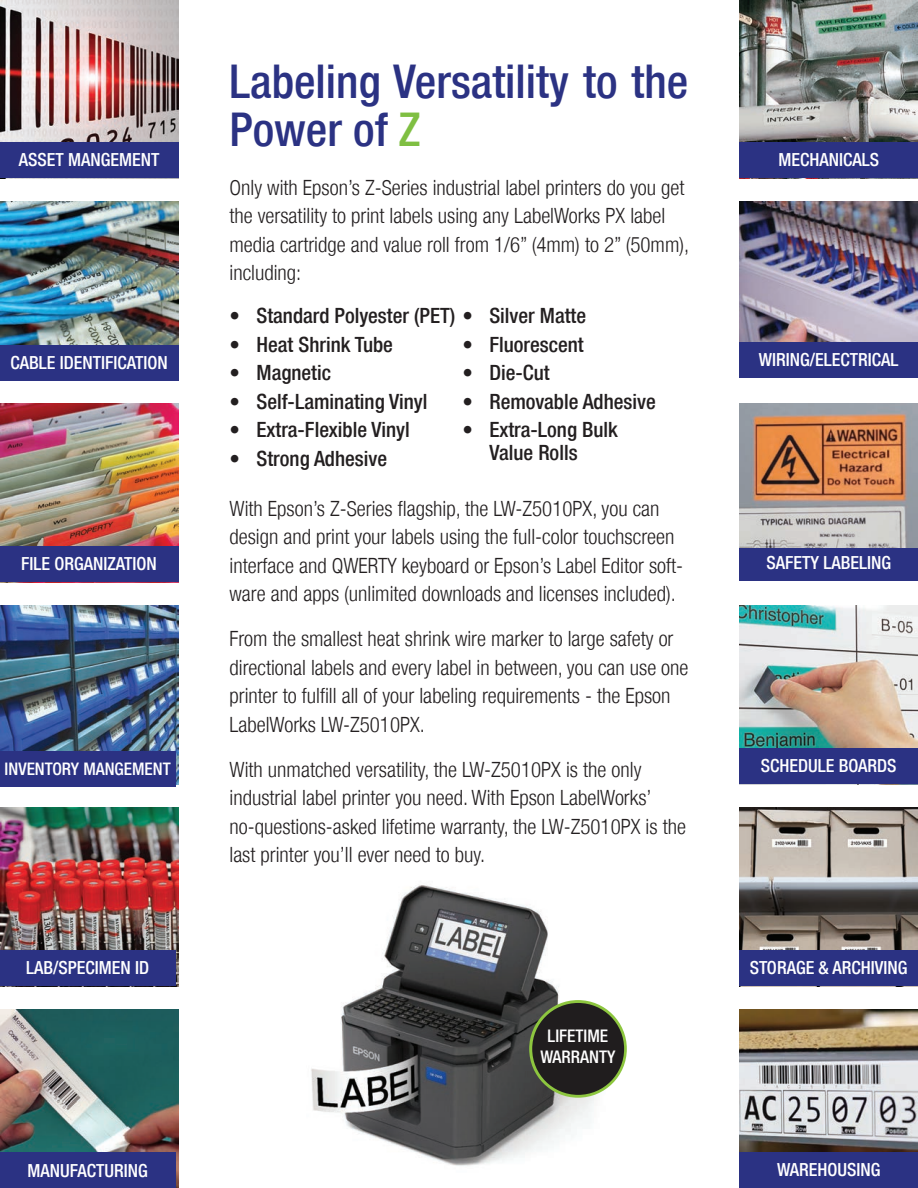
<style>
.page{position:relative;width:918px;height:1188px;background:#fff}
.page>*{position:absolute;margin:0;border:0;box-sizing:border-box;transform-origin:0 0}
.t1{font:500 condensed 46.5px/48px "Helvetica Neue LT";color:#2b3283}
.t2{font:300 condensed 21px/28.5px "Helvetica Neue LT";color:#231f20}
.t3{font:500 condensed 21px/22.5px "Helvetica Neue LT";color:#231f20}
.t4{font:500 condensed 18px "Helvetica Neue LT";color:#fff}
.t5{font:500 condensed 17.4px/20.9px "Helvetica Neue LT";color:#fff;text-align:center}
.t6{font:500 condensed 17.25px "Helvetica Neue LT";color:#fff}
.s1{color:#7fbf42}
</style>
<div class="page">
<img style="left:0;top:0;width:178px;height:143px">
<img style="left:0;top:202px;width:178px;height:144px">
<img style="left:0;top:404px;width:178px;height:142px">
<img style="left:0;top:606px;width:178px;height:178px">
<img style="left:0;top:808px;width:178px;height:178px">
<img style="left:0;top:1010px;width:178px;height:178px">
<div style="left:0;top:143px;width:178px;height:35px;background:#2b3283"></div>
<div style="left:0;top:346px;width:178px;height:35px;background:#2b3283"></div>
<div style="left:0;top:546px;width:178px;height:36px;background:#2b3283"></div>
<div style="left:0;top:752px;width:176px;height:35px;background:#2b3283"></div>
<div style="left:0;top:950px;width:176px;height:36px;background:#2b3283"></div>
<div style="left:0;top:1153px;width:176px;height:35px;background:#2b3283"></div>
<img style="left:740px;top:0;width:178px;height:143px">
<div style="left:740px;top:143px;width:178px;height:35px;background:#2b3283"></div>
<img style="left:740px;top:202px;width:178px;height:140px">
<div style="left:740px;top:342px;width:178px;height:36px;background:#2b3283"></div>
<div style="left:740px;top:545px;width:178px;height:36px;background:#2b3283"></div>
<img style="left:740px;top:606px;width:178px;height:142px">
<div style="left:740px;top:748px;width:178px;height:36px;background:#2b3283"></div>
<img style="left:740px;top:808px;width:178px;height:142px">
<div style="left:740px;top:950px;width:178px;height:36px;background:#2b3283"></div>
<img style="left:740px;top:1010px;width:178px;height:142px">
<div style="left:740px;top:1152px;width:178px;height:36px;background:#2b3283"></div>
<img style="left:311px;top:885px;width:298px;height:281px">
<svg style="left:529px;top:1000px;width:98px;height:98px"></svg>
<div style="left:532px;top:1003px;width:92px;height:92px;background:#201d1e;border-radius:50%"></div>
<img style="left:740px;top:404px;width:178px;height:143px">
<p class="t4" style="left:19px;top:149px;width:142px">ASSET MANGEMENT</p>
<h1 class="t1" style="left:230px;top:57px;width:460px">Labeling Versatility to the<br>Power of <span class="s1">Z</span></h1>
<p class="t2" style="left:230px;top:173px;width:461px">Only with Epson’s Z-Series industrial label printers do you get the versatility to print labels using any LabelWorks PX label media cartridge and value roll from 1/6” (4mm) to 2” (50mm), including:</p>
<p class="t4" style="left:778px;top:149px;width:102px">MECHANICALS</p>
<p class="t4" style="left:10px;top:352px;width:159px">CABLE IDENTIFICATION</p>
<p class="t3" style="left:230px;top:304px;width:358px">• Standard Polyester (PET) • Silver Matte</p>
<p class="t3" style="left:230px;top:333px;width:165px">• Heat Shrink Tube</p>
<p class="t3" style="left:230px;top:361px;width:103px">• Magnetic</p>
<p class="t3" style="left:230px;top:390px;width:200px">• Self-Laminating Vinyl</p>
<p class="t3" style="left:230px;top:418px;width:182px">• Extra-Flexible Vinyl</p>
<p class="t3" style="left:230px;top:447px;width:159px">• Strong Adhesive</p>
<p class="t3" style="left:462px;top:333px;width:123px">• Fluorescent</p>
<p class="t3" style="left:462px;top:361px;width:89px">• Die-Cut</p>
<p class="t3" style="left:462px;top:390px;width:195px">• Removable Adhesive</p>
<p class="t3" style="left:489px;top:418px;width:130px;text-indent:-27px">• Extra-Long Bulk<br>Value Rolls</p>
<p class="t4" style="left:759px;top:349px;width:141px">WIRING/ELECTRICAL</p>
<p class="t4" style="left:21px;top:553px;width:137px">FILE ORGANIZATION</p>
<p class="t6" style="left:5px;top:758px;width:168px">INVENTORY MANGEMENT</p>
<p class="t2" style="left:230px;top:494px;width:455px">With Epson’s Z-Series flagship, the LW-Z5010PX, you can design and print your labels using the full-color touchscreen interface and QWERTY keyboard or Epson’s Label Editor soft&shy;ware and apps (unlimited downloads and licenses included).</p>
<p class="t2" style="left:230px;top:624px;width:461px">From the smallest heat shrink wire marker to large safety or directional labels and every label in between, you can use one printer to fulfill all of your labeling requirements - the Epson LabelWorks LW-Z5010PX.</p>
<p class="t2" style="left:230px;top:755px;width:458px">With unmatched versatility, the LW-Z5010PX is the only industrial label printer you need. With Epson LabelWorks’ no-questions-asked lifetime warranty, the LW-Z5010PX is the last printer you’ll ever need to buy.</p>
<p class="t4" style="left:766px;top:552px;width:126px">SAFETY LABELING</p>
<p class="t4" style="left:761px;top:755px;width:137px">SCHEDULE BOARDS</p>
<p class="t4" style="left:26px;top:957px;width:124px">LAB/SPECIMEN ID</p>
<p class="t4" style="left:750px;top:957px;width:159px">STORAGE &amp; ARCHIVING</p>
<p class="t5" style="left:540px;top:1025px;width:77px">LIFETIME<br>WARRANTY</p>
<p class="t4" style="left:28px;top:1160px;width:122px">MANUFACTURING</p>
<p class="t4" style="left:777px;top:1159px;width:105px">WAREHOUSING</p>
</div>
